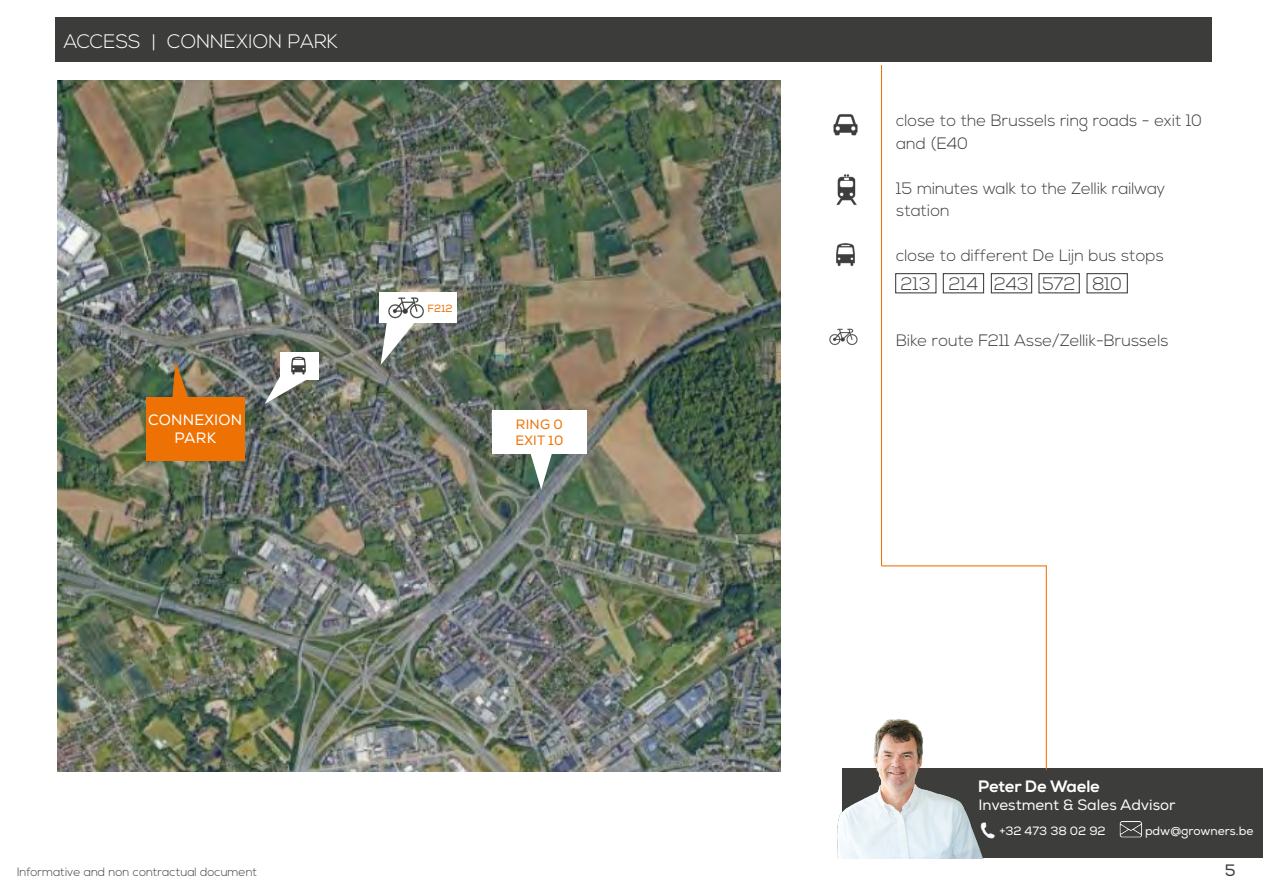
<style>
.page{position:relative;width:1263px;height:893px;background:#fff}
.page>*{position:absolute;margin:0;border:0;box-sizing:border-box;transform-origin:0 0}
.t1{font:300 19.5px "Nexa";color:#fff}
.t2{font:300 18px "Nexa";color:#3c3c3b}
.t3{font:300 16.5px/22.5px "Nexa";color:#3c3c3b}
.t4{font:700 16.5px "Nexa";color:#fff}
.t5{font:16.5px "Nexa";color:#3c3c3b}
.t6{font:15px/18px "Nexa";color:#fff;text-align:center}
.t7{font:13.5px/16.2px "Nexa";letter-spacing:.015em;color:#ee7203}
.t8{font:300 12px "Nexa";color:#3c3c3b}
.t9{font:12px "Nexa";color:#fff}
.t10{font:10.5px "Nexa";color:#ee7203}
</style>
<div class="page">
<div style="left:843px;top:769px;width:420px;height:89px;background:#3d3d3c"></div>
<img style="left:984px;top:822px;width:11px;height:17px">
<img style="left:1119px;top:822px;width:23px;height:16px">
<img style="left:837px;top:719px;width:147px;height:139px">
<div style="left:55px;top:17px;width:1157px;height:45px;background:#3c3c3b"></div>
<img style="left:836px;top:243px;width:19px;height:24px">
<img style="left:836px;top:174px;width:21px;height:31px">
<img style="left:833px;top:114px;width:25px;height:22px">
<img style="left:829px;top:328px;width:29px;height:18px">
<div style="left:895px;top:273px;width:41px;height:20px;border:1px solid #3c3c3b"></div>
<div style="left:943px;top:273px;width:41px;height:20px;border:1px solid #3c3c3b"></div>
<div style="left:991px;top:273px;width:41px;height:20px;border:1px solid #3c3c3b"></div>
<div style="left:1038px;top:273px;width:42px;height:20px;border:1px solid #3c3c3b"></div>
<div style="left:1086px;top:273px;width:42px;height:20px;border:1px solid #3c3c3b"></div>
<img style="left:57px;top:81px;width:723px;height:691px">
<svg style="left:170px;top:361px;width:26px;height:36px"></svg>
<div style="left:146px;top:397px;width:98px;height:63px;background:#ee7203"></div>
<svg style="left:521px;top:454px;width:41px;height:36px"></svg>
<div style="left:492px;top:410px;width:94px;height:44px;background:#fff"></div>
<svg style="left:381px;top:325px;width:35px;height:40px"></svg>
<div style="left:380px;top:292px;width:77px;height:31px;background:#fff"></div>
<img style="left:375px;top:290px;width:54px;height:35px">
<svg style="left:265px;top:355px;width:48px;height:49px"></svg>
<div style="left:281px;top:352px;width:38px;height:28px;background:#fff"></div>
<img style="left:291px;top:356px;width:15px;height:19px">
<hr style="left:1046px;top:565px;width:1px;height:205px;background:#ee7203">
<hr style="left:881px;top:65px;width:1px;height:501px;background:#ee7203">
<hr style="left:882px;top:565px;width:164px;height:1px;background:#ee7203">
<p class="t1" style="left:64px;top:30px;width:275px">ACCESS | CONNEXION PARK</p>
<p class="t10" style="left:427px;top:302px;width:27px">F212</p>
<p class="t6" style="left:148px;top:411px;width:96px">CONNEXION<br>PARK</p>
<p class="t7" style="left:515px;top:417px;width:49px">RING 0<br>EXIT 10</p>
<p class="t3" style="left:896px;top:110px;width:307px">close to the Brussels ring roads - exit 10 and (E40</p>
<p class="t3" style="left:896px;top:178px;width:271px">15 minutes walk to the Zellik railway station</p>
<p class="t3" style="left:896px;top:245px;width:269px">close to different De Lijn bus stops</p>
<p class="t2" style="left:901px;top:273px;width:222px">213 214 243 572 810</p>
<p class="t3" style="left:896px;top:330px;width:274px">Bike route F211 Asse/Zellik-Brussels</p>
<p class="t4" style="left:978px;top:777px;width:123px">Peter De Waele</p>
<p class="t6" style="left:978px;top:796px;width:199px">Investment &amp; Sales Advisor</p>
<p class="t9" style="left:999px;top:823px;width:108px">+32 473 38 02 92</p>
<p class="t9" style="left:1145px;top:823px;width:110px">pdw@growners.be</p>
<p class="t8" style="left:17px;top:865px;width:242px">Informative and non contractual document</p>
<p class="t5" style="left:1225px;top:860px;width:12px">5</p>
</div>
